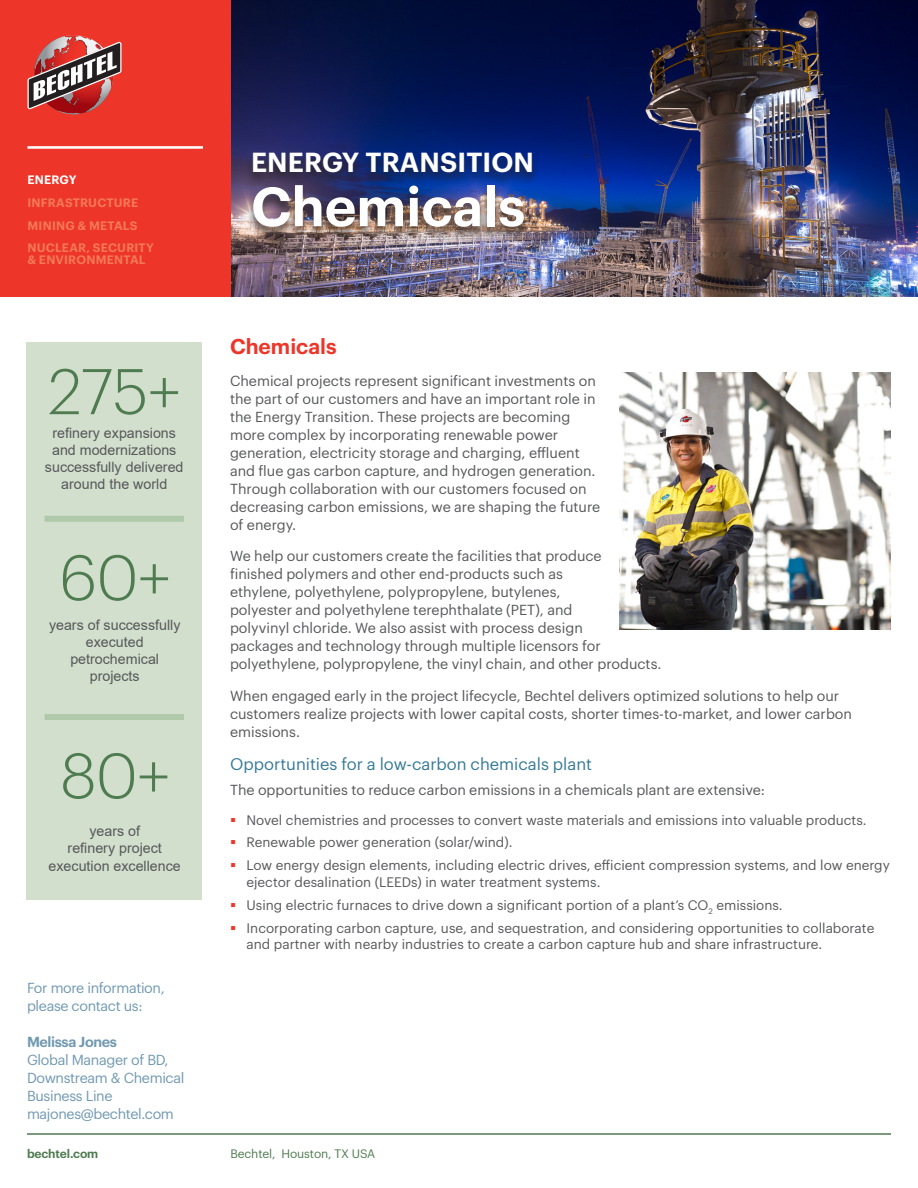
<style>
.page{position:relative;width:918px;height:1188px;background:#fff}
.page>*{position:absolute;margin:0;border:0;box-sizing:border-box;transform-origin:0 0}
.t1{font:300 63px "Graphik";letter-spacing:-.01em;color:#4f7b50}
.Heading_3{font:600 54px "Graphik";color:#fff}
.Heading_3-2{font:600 27px "Graphik";letter-spacing:.005em;color:#fff}
.red_head{font:600 21px "Graphik";color:#ee3529}
.Blue_TEXT_Bold{font:16.5px "Graphik";color:#367a97}
.Body_Regular{font:14.25px/18px "Graphik";color:#57585a}
.t2{font:14.25px/17.1px "Arial";color:#57585a;text-align:center}
.For_more_Information{font:14.25px/18px "Graphik";letter-spacing:-.025em;color:#7199b1}
.t3{font:13.5px/16.2px "Graphik";color:#57585a}
.Cornerstone_Main_Nav{font:600 12px/12px "Graphik";letter-spacing:.015em;color:#f37958}
.t4{font:12px "Graphik";letter-spacing:-.01em;color:#4f7b50}
.t5{font:600 12px "Graphik";letter-spacing:-.01em;color:#4f7b50}
.Cornerstone_Main_Nav-2{font:600 12px "Graphik";letter-spacing:.02em;color:#fff}
.s1{font-weight:600}
</style>
<div class="page">
<hr style="left:27px;top:1133px;width:864px;height:2px;background:#4f7b50">
<img style="left:230px;top:0;width:688px;height:297px">
<div style="left:245px;top:151px;width:295px;height:91px;background:#231f20;opacity:.75"></div>
<img style="left:620px;top:373px;width:271px;height:256px">
<div style="left:27px;top:342px;width:175px;height:558px;background:#d2dfcd"></div>
<div style="left:45px;top:516px;width:139px;height:6px;background:#afc9aa"></div>
<div style="left:45px;top:714px;width:139px;height:6px;background:#afc9aa"></div>
<div style="left:0;top:0;width:230px;height:297px;background:#ee3529"></div>
<hr style="left:27px;top:146px;width:176px;height:3px;background:#fff">
<svg style="left:27px;top:36px;width:95px;height:78px"></svg>
<p class="Cornerstone_Main_Nav-2" style="left:27px;top:171px;width:51px">ENERGY</p>
<p class="Cornerstone_Main_Nav" style="left:27px;top:196px;width:112px">INFRASTRUCTURE</p>
<p class="Cornerstone_Main_Nav" style="left:27px;top:218px;width:112px">MINING &amp; METALS</p>
<p class="Cornerstone_Main_Nav" style="left:27px;top:241px;width:128px">NUCLEAR, SECURITY &amp; ENVIRONMENTAL</p>
<p class="t1" style="left:48px;top:345px;width:134px">275+</p>
<p class="t2" style="left:45px;top:424px;width:140px">refinery expansions and modernizations successfully delivered around the world</p>
<p class="t1" style="left:59px;top:532px;width:113px">60+</p>
<p class="t2" style="left:49px;top:616px;width:133px">years of successfully executed petrochemical projects</p>
<p class="t1" style="left:60px;top:730px;width:111px">80+</p>
<p class="t2" style="left:49px;top:823px;width:134px">years of<br>refinery project execution excellence</p>
<p class="For_more_Information" style="left:27px;top:978px;width:139px">For more information, please contact us:</p>
<p class="For_more_Information" style="left:27px;top:1032px;width:159px"><span class="s1">Melissa Jones<br></span>Global Manager of BD,<br>Downstream &amp; Chemical<br>Business Line</p>
<p class="For_more_Information" style="left:27px;top:1104px;width:148px">majones@bechtel.com</p>
<p class="Heading_3-2" style="left:251px;top:142px;width:284px">ENERGY TRANSITION</p>
<p class="Heading_3" style="left:251px;top:165px;width:276px">Chemicals</p>
<p class="red_head" style="left:230px;top:331px;width:108px">Chemicals</p>
<p class="Body_Regular" style="left:230px;top:370px;width:372px">Chemical projects represent significant investments on the part of our customers and have an important role in the Energy Transition. These projects are becoming more complex by incorporating renewable power generation, electricity storage and charging, effluent and flue gas carbon capture, and hydrogen generation.<br>Through collaboration with our customers focused on decreasing carbon emissions, we are shaping the future of energy.</p>
<p class="Body_Regular" style="left:230px;top:546px;width:433px">We help our customers create the facilities that produce<br>finished polymers and other end-products such as<br>ethylene, polyethylene, polypropylene, butylenes,<br>polyester and polyethylene terephthalate (PET), and<br>polyvinyl chloride. We also assist with process design<br>packages and technology through multiple licensors for polyethylene, polypropylene, the vinyl chain, and other products.</p>
<p class="Body_Regular" style="left:230px;top:685px;width:624px">When engaged early in the project lifecycle, Bechtel delivers optimized solutions to help our customers realize projects with lower capital costs, shorter times-to-market, and lower carbon emissions.</p>
<p class="Blue_TEXT_Bold" style="left:230px;top:752px;width:364px">Opportunities for a low-carbon chemicals plant</p>
<p class="Body_Regular" style="left:230px;top:779px;width:537px">The opportunities to reduce carbon emissions in a chemicals plant are extensive:</p>
<p class="t3" style="left:247px;top:810px;width:622px">Novel chemistries and processes to convert waste materials and emissions into valuable products.</p>
<p class="t3" style="left:247px;top:833px;width:268px">Renewable power generation (solar/wind).</p>
<p class="t3" style="left:247px;top:856px;width:645px">Low energy design elements, including electric drives, efficient compression systems, and low energy ejector desalination (LEEDs) in water treatment systems.</p>
<p class="t3" style="left:247px;top:895px;width:538px">Using electric furnaces to drive down a significant portion of a plant’s CO<sub>2</sub> emissions.</p>
<p class="t3" style="left:247px;top:918px;width:629px">Incorporating carbon capture, use, and sequestration, and considering opportunities to collaborate and partner with nearby industries to create a carbon capture hub and share infrastructure.</p>
<p class="t5" style="left:27px;top:1144px;width:73px">bechtel.com</p>
<p class="t4" style="left:231px;top:1144px;width:146px">Bechtel, Houston, TX USA</p>
</div>
